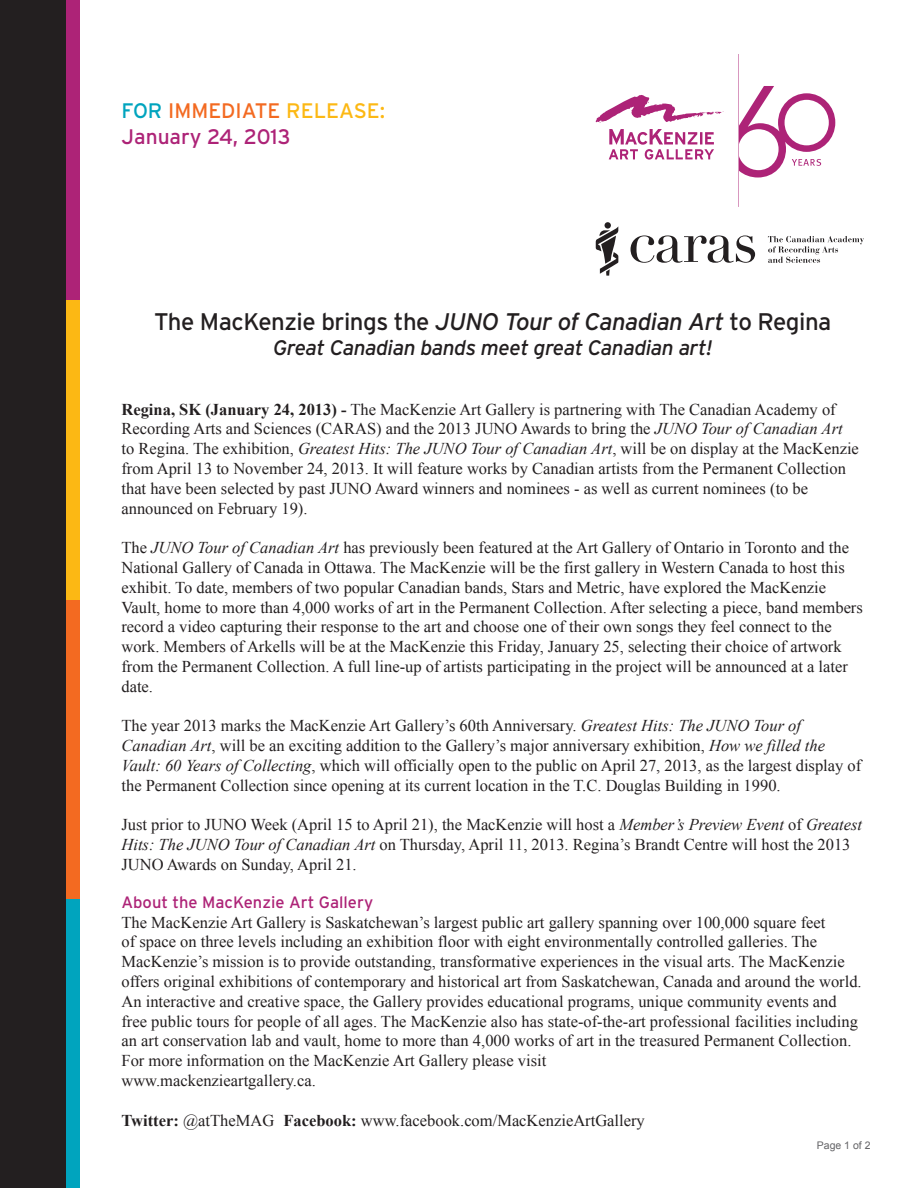
<style>
.page{position:relative;width:918px;height:1188px;background:#fff}
.page>*{position:absolute;margin:0;border:0;box-sizing:border-box;transform-origin:0 0}
.t1{font:24px "Interstate";letter-spacing:-.02em;color:#231f20}
.t2{font:italic 21px "Interstate";letter-spacing:-.02em;color:#231f20}
.t3{font:21px/25.2px "Interstate";color:#ad2377}
.t4{font:16.5px/19.8px "Times New Roman";color:#231f20}
.t5{font:16.5px "Interstate";color:#ad2377}
.t6{font:10.5px "Arial";color:#636366}
.s1{color:#00a4be}
.s2{color:#f36a21}
.s3{color:#fcb814}
.s4{font-style:italic}
.s5{font-weight:700}
</style>
<div class="page">
<div style="left:0;top:0;width:67px;height:1188px;background:#231f20"></div>
<div style="left:67px;top:0;width:13px;height:300px;background:#ad2377"></div>
<div style="left:67px;top:300px;width:13px;height:300px;background:#fcb814"></div>
<div style="left:67px;top:600px;width:13px;height:299px;background:#f36a21"></div>
<div style="left:67px;top:899px;width:13px;height:289px;background:#00a4be"></div>
<svg style="left:596px;top:54px;width:239px;height:153px"></svg>
<svg style="left:631px;top:235px;width:124px;height:28px"></svg>
<div style="left:605px;top:222px;width:6px;height:7px;background:#231f20;border-radius:50%"></div>
<svg style="left:596px;top:226px;width:22px;height:50px"></svg>
<svg style="left:768px;top:236px;width:96px;height:27px"></svg>
<p class="t3" style="left:122px;top:98px;width:265px"><span class="s1">FOR</span> <span class="s2">IMMEDIATE</span> <span class="s3">RELEASE:<br></span>January 24, 2013</p>
<h1 class="t1" style="left:154px;top:307px;width:679px">The MacKenzie brings the <span class="s4">JUNO Tour of Canadian Art</span> to Regina</h1>
<p class="t2" style="left:273px;top:335px;width:441px">Great Canadian bands meet great Canadian art!</p>
<p class="t4" style="left:122px;top:399px;width:739px"><span class="s5">Regina, SK (January 24, 2013) -</span> The MacKenzie Art Gallery is partnering with The Canadian Academy of Recording Arts and Sciences (CARAS) and the 2013 JUNO Awards to bring the <span class="s4">JUNO Tour of Canadian Art </span>to Regina. The exhibition, <span class="s4">Greatest Hits: The JUNO Tour of Canadian Art</span>, will be on display at the MacKenzie from April 13 to November 24, 2013. It will feature works by Canadian artists from the Permanent Collection that have been selected by past JUNO Award winners and nominees - as well as current nominees (to be announced on February 19).</p>
<p class="t4" style="left:122px;top:538px;width:743px">The <span class="s4">JUNO Tour of Canadian Art</span> has previously been featured at the Art Gallery of Ontario in Toronto and the National Gallery of Canada in Ottawa. The MacKenzie will be the first gallery in Western Canada to host this exhibit. To date, members of two popular Canadian bands, Stars and Metric, have explored the MacKenzie Vault, home to more than 4,000 works of art in the Permanent Collection. After selecting a piece, band members record a video capturing their response to the art and choose one of their own songs they feel connect to the work. Members of Arkells will be at the MacKenzie this Friday, January 25, selecting their choice of artwork from the Permanent Collection. A full line-up of artists participating in the project will be announced at a later date.</p>
<p class="t4" style="left:122px;top:716px;width:741px">The year 2013 marks the MacKenzie Art Gallery’s 60th Anniversary. <span class="s4">Greatest Hits: The JUNO Tour of Canadian Art</span>, will be an exciting addition to the Gallery’s major anniversary exhibition, <span class="s4">How we filled the Vault: 60 Years of Collecting</span>, which will officially open to the public on April 27, 2013, as the largest display of the Permanent Collection since opening at its current location in the T.C. Douglas Building in 1990.</p>
<p class="t4" style="left:122px;top:815px;width:742px">Just prior to JUNO Week (April 15 to April 21), the MacKenzie will host a <span class="s4">Member’s Preview Event</span> of <span class="s4">Greatest<br>Hits: The JUNO Tour of Canadian Art</span> on Thursday, April 11, 2013. Regina’s Brandt Centre will host the 2013<br>JUNO Awards on Sunday, April 21.</p>
<p class="t5" style="left:122px;top:892px;width:253px">About the MacKenzie Art Gallery</p>
<p class="t4" style="left:122px;top:912px;width:742px">The MacKenzie Art Gallery is Saskatchewan’s largest public art gallery spanning over 100,000 square feet<br>of space on three levels including an exhibition floor with eight environmentally controlled galleries. The MacKenzie’s mission is to provide outstanding, transformative experiences in the visual arts. The MacKenzie offers original exhibitions of contemporary and historical art from Saskatchewan, Canada and around the world.<br>An interactive and creative space, the Gallery provides educational programs, unique community events and free public tours for people of all ages. The MacKenzie also has state-of-the-art professional facilities including an art conservation lab and vault, home to more than 4,000 works of art in the treasured Permanent Collection.<br>For more information on the MacKenzie Art Gallery please visit<br>www.mackenzieartgallery.ca.</p>
<p class="t4" style="left:122px;top:1110px;width:525px"><span class="s5">Twitter:</span> @atTheMAG <span class="s5">Facebook:</span> www.facebook.com/MacKenzieArtGallery</p>
<p class="t6" style="left:817px;top:1140px;width:55px">Page 1 of 2</p>
</div>
